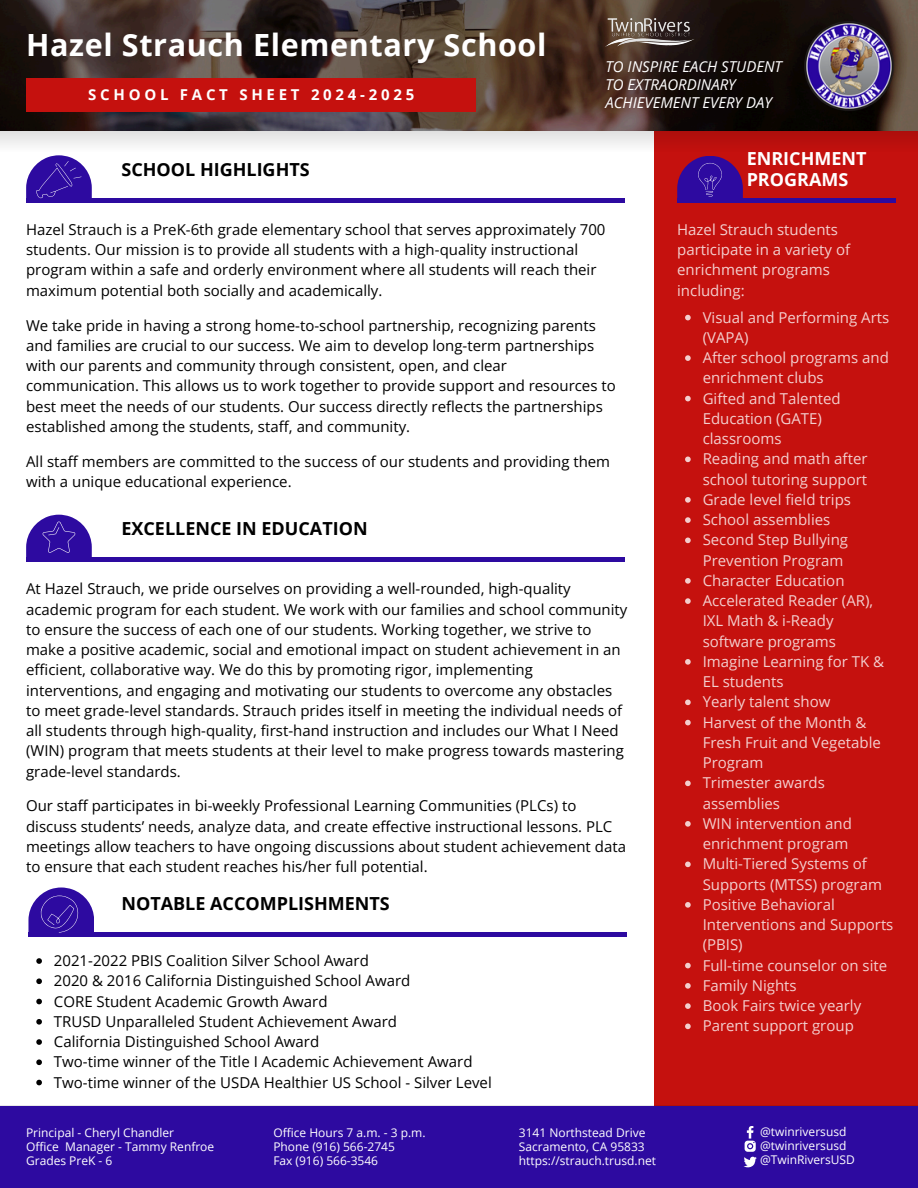
<style>
.page{position:relative;width:918px;height:1188px;background:#fff}
.page>*{position:absolute;margin:0;border:0;box-sizing:border-box;transform-origin:0 0}
.t1{font:700 30.6px "Open Sans";letter-spacing:.02em;color:#fff}
.t2{font:700 18px "Open Sans";color:#000}
.t3{font:700 18px/21.3px "Open Sans";color:#fff}
.t4{font:15px/20.2px "Open Sans";color:#000}
.t5{font:15px/20.2px "Open Sans";color:#fff}
.t6{font:italic 15px/18px "Open Sans";color:#fff}
.t7{font:700 15px "Open Sans";letter-spacing:.25em;color:#fff}
.t8{font:12px "Open Sans";color:#fff}
</style>
<div class="page">
<div style="left:654px;top:131px;width:264px;height:985px;background:#c5110e"></div>
<div style="left:0;top:1106px;width:918px;height:82px;background:#2d0aa0"></div>
<img style="left:0;top:130px;width:918px;height:15px">
<img style="left:0;top:0;width:918px;height:130px">
<div style="left:26px;top:78px;width:450px;height:34px;background:#c5110e"></div>
<img style="left:804px;top:21px;width:91px;height:91px;border-radius:50%">
<img style="left:606px;top:18px;width:88px;height:29px">
<div style="left:26px;top:198px;width:599px;height:5px;background:#2d0aa0"></div>
<svg style="left:26px;top:155px;width:66px;height:44px"></svg>
<hr style="left:26px;top:558px;width:599px;height:4px;background:#2d0aa0">
<svg style="left:26px;top:515px;width:66px;height:43px;background:#5337b1"></svg>
<hr style="left:28px;top:933px;width:599px;height:4px;background:#2d0aa0">
<svg style="left:28px;top:887px;width:66px;height:46px"></svg>
<div style="left:677px;top:198px;width:218px;height:5px;background:#2d0aa0"></div>
<svg style="left:677px;top:156px;width:66px;height:42px"></svg>
<svg style="left:36px;top:958px;width:6px;height:6px"></svg>
<svg style="left:36px;top:978px;width:6px;height:6px"></svg>
<svg style="left:36px;top:999px;width:6px;height:5px"></svg>
<svg style="left:36px;top:1019px;width:6px;height:6px"></svg>
<svg style="left:36px;top:1039px;width:6px;height:6px"></svg>
<svg style="left:36px;top:1059px;width:6px;height:6px"></svg>
<svg style="left:36px;top:1080px;width:6px;height:5px"></svg>
<svg style="left:685px;top:315px;width:6px;height:5px"></svg>
<svg style="left:685px;top:355px;width:6px;height:6px"></svg>
<svg style="left:685px;top:396px;width:6px;height:5px"></svg>
<svg style="left:685px;top:457px;width:6px;height:5px"></svg>
<svg style="left:685px;top:497px;width:6px;height:6px"></svg>
<svg style="left:685px;top:517px;width:6px;height:6px"></svg>
<svg style="left:685px;top:538px;width:6px;height:5px"></svg>
<svg style="left:685px;top:578px;width:6px;height:6px"></svg>
<svg style="left:685px;top:598px;width:6px;height:6px"></svg>
<svg style="left:685px;top:659px;width:6px;height:6px"></svg>
<svg style="left:685px;top:700px;width:6px;height:5px"></svg>
<svg style="left:685px;top:720px;width:6px;height:5px"></svg>
<svg style="left:685px;top:781px;width:6px;height:5px"></svg>
<svg style="left:685px;top:821px;width:6px;height:6px"></svg>
<svg style="left:685px;top:862px;width:6px;height:5px"></svg>
<svg style="left:685px;top:902px;width:6px;height:6px"></svg>
<svg style="left:685px;top:963px;width:6px;height:5px"></svg>
<svg style="left:685px;top:983px;width:6px;height:6px"></svg>
<svg style="left:685px;top:1003px;width:6px;height:6px"></svg>
<svg style="left:685px;top:1024px;width:6px;height:5px"></svg>
<svg style="left:744px;top:1126px;width:13px;height:42px"></svg>
<h2 class="t1" style="left:26px;top:24px;width:522px">Hazel Strauch Elementary School</h2>
<h5 class="t7" style="left:88px;top:84px;width:328px">SCHOOL FACT SHEET 2024-2025</h5>
<p class="t6" style="left:606px;top:58px;width:178px">TO INSPIRE EACH STUDENT<br>TO EXTRAORDINARY<br>ACHIEVEMENT EVERY DAY</p>
<p class="t2" style="left:121px;top:156px;width:190px">SCHOOL HIGHLIGHTS</p>
<p class="t4" style="left:26px;top:219px;width:581px">Hazel Strauch is a PreK-6th grade elementary school that serves approximately 700 students. Our mission is to provide all students with a high-quality instructional program within a safe and orderly environment where all students will reach their maximum potential both socially and academically.</p>
<p class="t4" style="left:26px;top:315px;width:591px">We take pride in having a strong home-to-school partnership, recognizing parents and families are crucial to our success. We aim to develop long-term partnerships with our parents and community through consistent, open, and clear communication. This allows us to work together to provide support and resources to best meet the needs of our students. Our success directly reflects the partnerships established among the students, staff, and community.</p>
<p class="t4" style="left:26px;top:451px;width:586px">All staff members are committed to the success of our students and providing them with a unique educational experience.</p>
<p class="t2" style="left:121px;top:516px;width:248px">EXCELLENCE IN EDUCATION</p>
<p class="t4" style="left:26px;top:578px;width:603px">At Hazel Strauch, we pride ourselves on providing a well-rounded, high-quality academic program for each student. We work with our families and school community to ensure the success of each one of our students. Working together, we strive to make a positive academic, social and emotional impact on student achievement in an efficient, collaborative way. We do this by promoting rigor, implementing interventions, and engaging and motivating our students to overcome any obstacles to meet grade-level standards. Strauch prides itself in meeting the individual needs of all students through high-quality, first-hand instruction and includes our What I Need (WIN) program that meets students at their level to make progress towards mastering grade-level standards.</p>
<p class="t4" style="left:26px;top:795px;width:601px">Our staff participates in bi-weekly Professional Learning Communities (PLCs) to discuss students’ needs, analyze data, and create effective instructional lessons. PLC meetings allow teachers to have ongoing discussions about student achievement data to ensure that each student reaches his/her full potential.</p>
<p class="t2" style="left:121px;top:890px;width:270px">NOTABLE ACCOMPLISHMENTS</p>
<p class="t4" style="left:54px;top:950px;width:316px">2021-2022 PBIS Coalition Silver School Award</p>
<p class="t4" style="left:54px;top:970px;width:358px">2020 &amp; 2016 California Distinguished School Award</p>
<p class="t4" style="left:54px;top:991px;width:275px">CORE Student Academic Growth Award</p>
<p class="t4" style="left:54px;top:1011px;width:345px">TRUSD Unparalleled Student Achievement Award</p>
<p class="t4" style="left:54px;top:1031px;width:267px">California Distinguished School Award</p>
<p class="t4" style="left:54px;top:1051px;width:420px">Two-time winner of the Title I Academic Achievement Award</p>
<p class="t4" style="left:54px;top:1072px;width:439px">Two-time winner of the USDA Healthier US School - Silver Level</p>
<p class="t8" style="left:26px;top:1124px;width:149px">Principal - Cheryl Chandler</p>
<p class="t8" style="left:26px;top:1138px;width:190px">Office Manager - Tammy Renfroe</p>
<p class="t8" style="left:26px;top:1152px;width:88px">Grades PreK - 6</p>
<p class="t8" style="left:273px;top:1124px;width:154px">Office Hours 7 a.m. - 3 p.m.</p>
<p class="t8" style="left:273px;top:1138px;width:123px">Phone (916) 566-2745</p>
<p class="t8" style="left:273px;top:1152px;width:106px">Fax (916) 566-3546</p>
<p class="t8" style="left:519px;top:1124px;width:128px">3141 Northstead Drive</p>
<p class="t8" style="left:519px;top:1138px;width:127px">Sacramento, CA 95833</p>
<p class="t8" style="left:519px;top:1152px;width:139px">https://strauch.trusd.net</p>
<p class="t3" style="left:747px;top:147px;width:121px">ENRICHMENT<br>PROGRAMS</p>
<p class="t5" style="left:677px;top:219px;width:174px">Hazel Strauch students participate in a variety of enrichment programs including:</p>
<p class="t5" style="left:703px;top:307px;width:192px">Visual and Performing Arts (VAPA)<br>After school programs and enrichment clubs<br>Gifted and Talented<br>Education (GATE) classrooms<br>Reading and math after school tutoring support<br>Grade level field trips<br>School assemblies<br>Second Step Bullying<br>Prevention Program<br>Character Education<br>Accelerated Reader (AR),<br>IXL Math &amp; i-Ready software programs<br>Imagine Learning for TK &amp;<br>EL students<br>Yearly talent show<br>Harvest of the Month &amp;<br>Fresh Fruit and Vegetable<br>Program<br>Trimester awards assemblies<br>WIN intervention and enrichment program<br>Multi-Tiered Systems of<br>Supports (MTSS) program<br>Positive Behavioral<br>Interventions and Supports (PBIS)<br>Full-time counselor on site<br>Family Nights<br>Book Fairs twice yearly<br>Parent support group</p>
<p class="t8" style="left:760px;top:1123px;width:88px">@twinriversusd</p>
<h5 class="t8" style="left:760px;top:1137px;width:88px">@twinriversusd</h5>
<h5 class="t8" style="left:760px;top:1151px;width:96px">@TwinRiversUSD</h5>
</div>
